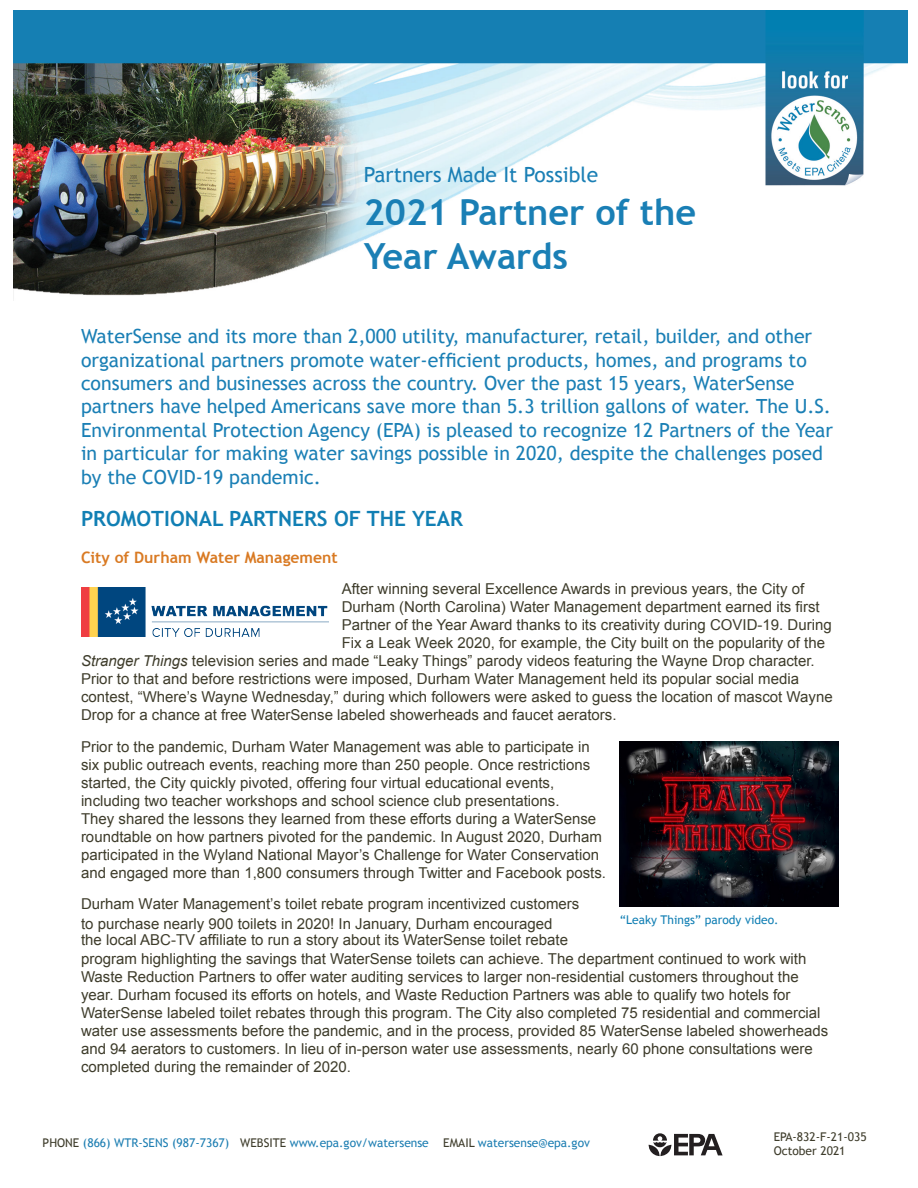
<style>
.page{position:relative;width:918px;height:1188px;background:#fff}
.page>*{position:absolute;margin:0;border:0;box-sizing:border-box;transform-origin:0 0}
.t1{font:700 36px "Trebuchet MS";color:#1a7fb5}
.Blue_excellence_head{font:700 21px "Trebuchet MS";color:#117fb4}
.t2{font:21px "Trebuchet MS";color:#1a7fb5}
.Blue_Entry_Paragraph{font:19.5px/23.4px "Trebuchet MS";color:#1a7fb5}
.green_subhead{font:700 15.75px "Trebuchet MS";color:#d97a23}
.black_body_text{font:15px/18px "Arial";color:#3e3c2b}
.Blue_excellence_head-2{font:15px/18.1px "Arial";color:#3e3c2b}
.t3{font:12px "Trebuchet MS";color:#1d7eb2}
.t4{font:12px "Trebuchet MS";color:#3e3c2b}
.Blue_excellence_head-3{font:12px "Trebuchet MS";color:#117fb4}
.s1{font-style:italic}
.s2{color:#3e3c2b}
</style>
<div class="page">
<img style="left:14px;top:10px;width:893px;height:286px">
<svg style="left:649px;top:1133px;width:74px;height:23px"></svg>
<img style="left:82px;top:587px;width:246px;height:50px">
<img style="left:620px;top:741px;width:218px;height:165px">
<p class="t2" style="left:364px;top:162px;width:236px">Partners Made It Possible</p>
<p class="t1" style="left:364px;top:190px;width:334px">2021 Partner of the</p>
<p class="t1" style="left:364px;top:233px;width:206px">Year Awards</p>
<p class="Blue_Entry_Paragraph" style="left:81px;top:325px;width:754px">WaterSense and its more than 2,000 utility, manufacturer, retail, builder, and other organizational partners promote water-efficient products, homes, and programs to consumers and businesses across the country. Over the past 15 years, WaterSense partners have helped Americans save more than 5.3 trillion gallons of water. The U.S.<br>Environmental Protection Agency (EPA) is pleased to recognize 12 Partners of the Year in particular for making water savings possible in 2020, despite the challenges posed by the COVID-19 pandemic.</p>
<p class="Blue_excellence_head" style="left:81px;top:506px;width:384px">PROMOTIONAL PARTNERS OF THE YEAR</p>
<p class="green_subhead" style="left:81px;top:547px;width:258px">City of Durham Water Management</p>
<p class="black_body_text" style="left:342px;top:580px;width:464px">After winning several Excellence Awards in previous years, the City of</p>
<p class="black_body_text" style="left:342px;top:598px;width:479px">Durham (North Carolina) Water Management department earned its first</p>
<p class="black_body_text" style="left:342px;top:616px;width:491px">Partner of the Year Award thanks to its creativity during COVID-19. During</p>
<p class="black_body_text" style="left:342px;top:634px;width:485px">Fix a Leak Week 2020, for example, the City built on the popularity of the</p>
<p class="black_body_text" style="left:81px;top:652px;width:735px"><span class="s1">Stranger Things</span> television series and made “Leaky Things” parody videos featuring the Wayne Drop character.</p>
<p class="black_body_text" style="left:81px;top:670px;width:720px">Prior to that and before restrictions were imposed, Durham Water Management held its popular social media</p>
<p class="black_body_text" style="left:81px;top:688px;width:753px">contest, “Where’s Wayne Wednesday,” during which followers were asked to guess the location of mascot Wayne</p>
<p class="black_body_text" style="left:81px;top:706px;width:537px">Drop for a chance at free WaterSense labeled showerheads and faucet aerators.</p>
<p class="black_body_text" style="left:81px;top:738px;width:527px">Prior to the pandemic, Durham Water Management was able to participate in six public outreach events, reaching more than 250 people. Once restrictions started, the City quickly pivoted, offering four virtual educational events, including two teacher workshops and school science club presentations.<br>They shared the lessons they learned from these efforts during a WaterSense roundtable on how partners pivoted for the pandemic. In August 2020, Durham participated in the Wyland National Mayor’s Challenge for Water Conservation and engaged more than 1,800 consumers through Twitter and Facebook posts.</p>
<p class="Blue_excellence_head-2" style="left:81px;top:894px;width:500px;line-height:20px">Durham Water Management’s toilet rebate program incentivized customers to purchase nearly 900 toilets in 2020! In January, Durham encouraged</p>
<p class="Blue_excellence_head-3" style="left:620px;top:913px;width:160px">“Leaky Things” parody video.</p>
<p class="Blue_excellence_head-2" style="left:81px;top:931px;width:749px">the local ABC-TV affiliate to run a story about its WaterSense toilet rebate<br>program highlighting the savings that WaterSense toilets can achieve. The department continued to work with Waste Reduction Partners to offer water auditing services to larger non-residential customers throughout the year. Durham focused its efforts on hotels, and Waste Reduction Partners was able to qualify two hotels for WaterSense labeled toilet rebates through this program. The City also completed 75 residential and commercial water use assessments before the pandemic, and in the process, provided 85 WaterSense labeled showerheads and 94 aerators to customers. In lieu of in-person water use assessments, nearly 60 phone consultations were completed during the remainder of 2020.</p>
<p class="t3" style="left:43px;top:1135px;width:549px"><span class="s2">PHONE</span> (866) WTR-SENS (987-7367) <span class="s2">WEBSITE</span> www.epa.gov/watersense <span class="s2">EMAIL</span> watersense@epa.gov</p>
<p class="t4" style="left:774px;top:1129px;width:95px">EPA-832-F-21-035</p>
<p class="t4" style="left:774px;top:1144px;width:73px">October 2021</p>
</div>
